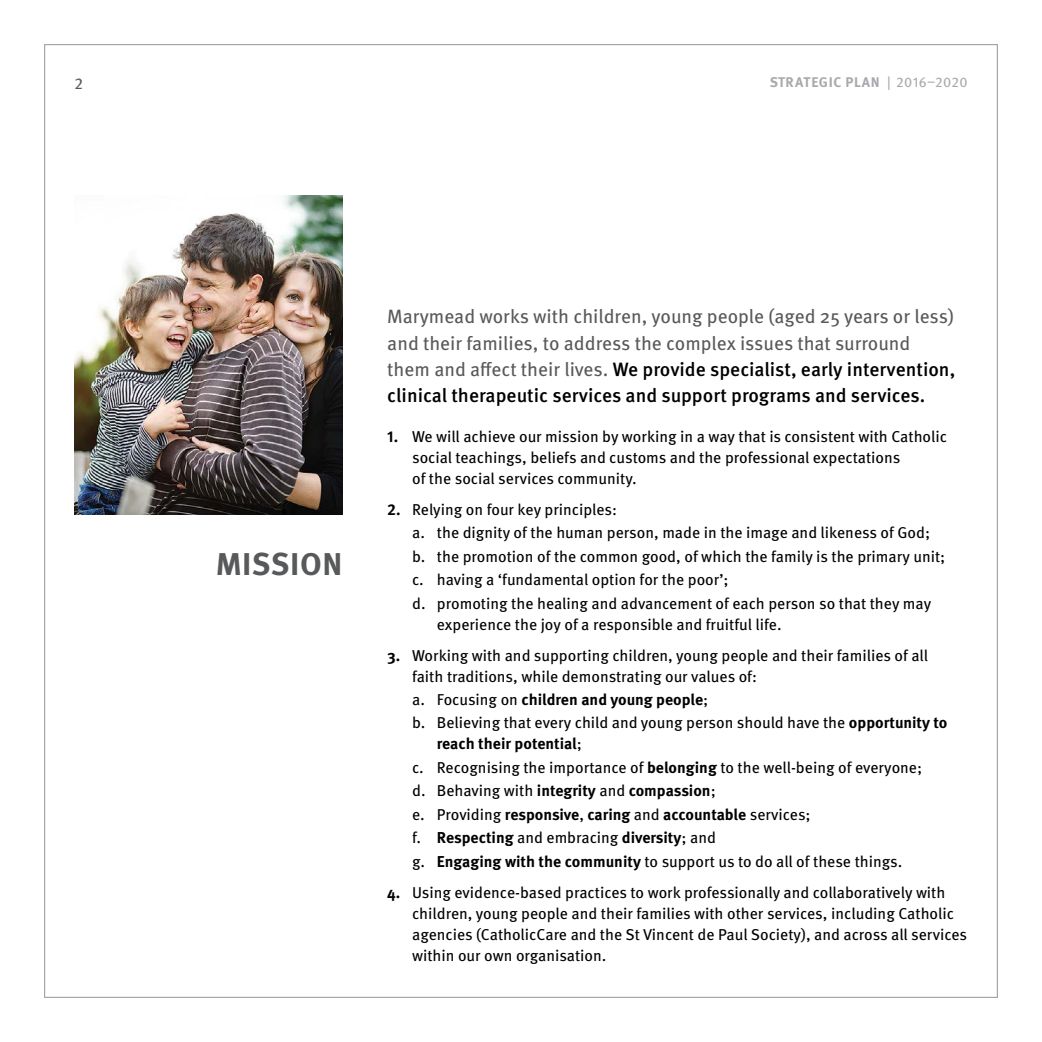
<style>
.page{position:relative;width:1042px;height:1042px;background:#fff}
.page>*{position:absolute;margin:0;border:0;box-sizing:border-box;transform-origin:0 0}
.t1{font:700 31.5px "Meta OT";letter-spacing:.015em;color:#58595b}
.t2{font:19.25px/26.2px "Meta OT";color:#58595b}
.t3{font:15.75px/23.4px "Meta OT";color:#000}
.t4{font:15.75px "Meta OT";color:#58595b}
.t5{font:700 14px "Meta OT";letter-spacing:.045em;color:#a7a9ac}
.s1{font-weight:400}
.s2{font-weight:500;color:#000}
.s3{font-weight:700}
</style>
<div class="page">
<img style="left:74px;top:195px;width:268px;height:319px">
<p class="t4" style="left:74px;top:74px;width:10px">2</p>
<p class="t5" style="left:770px;top:74px;width:199px">STRATEGIC PLAN <span class="s1">| 2016–2020</span></p>
<h1 class="t1" style="left:216px;top:544px;width:128px">MISSION</h1>
<p class="t2" style="left:387px;top:304px;width:569px">Marymead works with children, young people (aged 25 years or less) and their families, to address the complex issues that surround them and affect their lives. <span class="s2">We provide specialist, early intervention, clinical therapeutic services and support programs and services.</span></p>
<p class="t3" style="left:412px;top:426px;width:536px;line-height:21px;text-indent:-25px"><span class="s3">1.</span> We will achieve our mission by working in a way that is consistent with Catholic social teachings, beliefs and customs and the professional expectations<br>of the social services community.</p>
<p class="t3" style="left:412px;top:498px;width:535px;text-indent:-25px"><span class="s3">2.</span> Relying on four key principles:<br>a. the dignity of the human person, made in the image and likeness of God; b. the promotion of the common good, of which the family is the primary unit; c. having a ‘fundamental option for the poor’;<br>d. promoting the healing and advancement of each person so that they may</p>
<p class="t3" style="left:437px;top:612px;width:346px">experience the joy of a responsible and fruitful life.</p>
<p class="t3" style="left:412px;top:645px;width:517px;line-height:21px;text-indent:-25px"><span class="s3">3.</span> Working with and supporting children, young people and their families of all faith traditions, while demonstrating our values of:</p>
<p class="t3" style="left:412px;top:688px;width:537px">a. Focusing on <span class="s3">children and young people</span>;<br>b. Believing that every child and young person should have the <span class="s3">opportunity to</span></p>
<p class="t3" style="left:412px;top:732px;width:512px;text-indent:25px"><span class="s3">reach their potential</span>;<br>c. Recognising the importance of <span class="s3">belonging</span> to the well-being of everyone; d. Behaving with <span class="s3">integrity</span> and <span class="s3">compassion</span>;<br>e. Providing <span class="s3">responsive</span>, <span class="s3">caring</span> and <span class="s3">accountable</span> services;<br>f. <span class="s3">Respecting</span> and embracing <span class="s3">diversity</span>; and<br>g. <span class="s3">Engaging with the community</span> to support us to do all of these things.</p>
<p class="t3" style="left:412px;top:882px;width:556px;line-height:21px;text-indent:-25px"><span class="s3">4.</span> Using evidence-based practices to work professionally and collaboratively with children, young people and their families with other services, including Catholic agencies (CatholicCare and the St Vincent de Paul Society), and across all services within our own organisation.</p>
</div>
